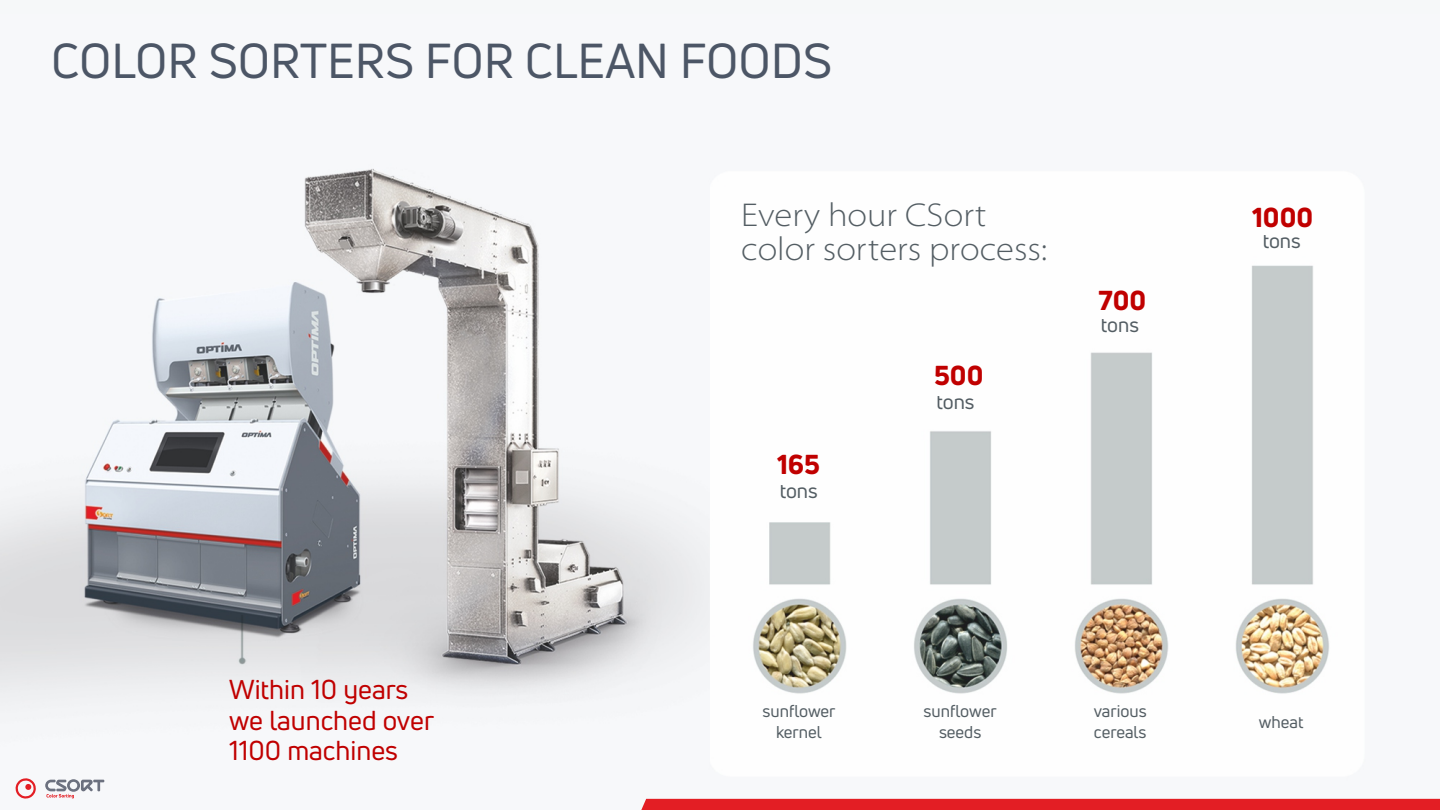
<style>
.page{position:relative;width:1440px;height:810px;background:#fff}
.page>*{position:absolute;margin:0;border:0;box-sizing:border-box;transform-origin:0 0}
.t1{font:48px "Uni Neue";color:#4c5666}
.t2{font:300 semi-expanded 33.2px/33.6px "Myriad Pro";color:#535d63}
.t3{font:26.8px/30.8px "Uni Neue";color:#c00000}
.t4{font:800 26.8px "Uni Neue";color:#c00000}
.t5{font:20.2px "Uni Neue";color:#535d63}
.t6{font:16.8px/20.6px "Uni Neue";color:#535d63;text-align:center}
</style>
<div class="page">
<img style="left:0;top:168px;width:1440px;height:631px">
<div style="left:641px;top:799px;width:799px;height:11px;background:#e31e24"></div>
<svg style="left:15px;top:778px;width:21px;height:21px"></svg>
<svg style="left:45px;top:779px;width:59px;height:19px"></svg>
<h1 class="t1" style="left:51px;top:42px;width:782px">COLOR SORTERS FOR CLEAN FOODS</h1>
<h2 class="t2" style="left:741px;top:201px;width:307px">Every hour CSort color sorters process:</h2>
<h3 class="t4" style="left:934px;top:365px;width:51px">500</h3>
<h3 class="t4" style="left:777px;top:454px;width:44px">165</h3>
<p class="t5" style="left:780px;top:482px;width:40px">tons</p>
<p class="t5" style="left:937px;top:394px;width:40px">tons</p>
<h3 class="t4" style="left:1098px;top:290px;width:49px">700</h3>
<p class="t5" style="left:1101px;top:317px;width:40px">tons</p>
<h3 class="t4" style="left:1252px;top:207px;width:62px">1000</h3>
<p class="t5" style="left:1263px;top:233px;width:40px">tons</p>
<h3 class="t3" style="left:229px;top:677px;width:206px">Within 10 years we launched over<br>1100 machines</h3>
<p class="t6" style="left:763px;top:703px;width:75px">sunflower kernel</p>
<p class="t6" style="left:1094px;top:703px;width:54px;text-align:left">various cereals</p>
<p class="t6" style="left:924px;top:703px;width:75px">sunflower seeds</p>
<p class="t6" style="left:1259px;top:713px;width:46px">wheat</p>
</div>
